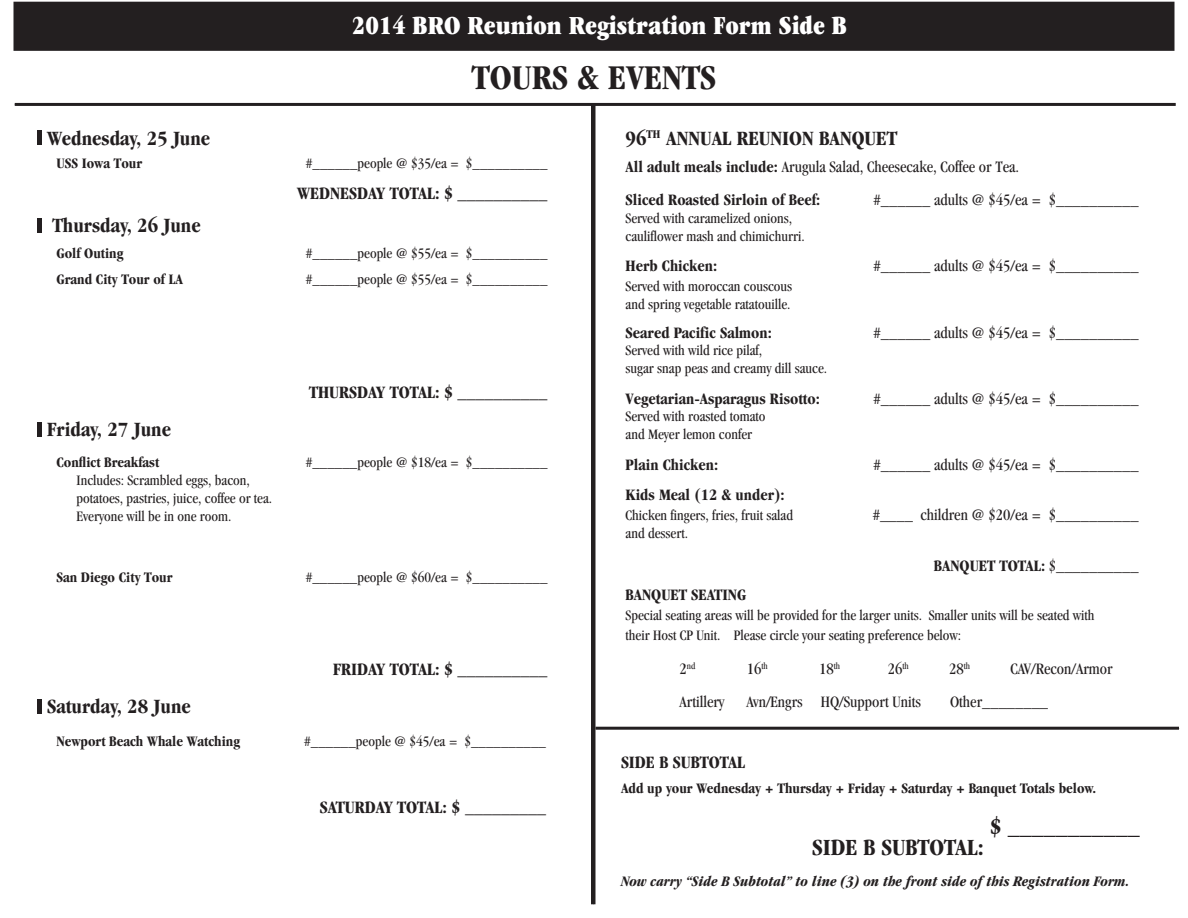
<style>
.page{position:relative;width:1188px;height:918px;background:#fff}
.page>*{position:absolute;margin:0;border:0;box-sizing:border-box;transform-origin:0 0}
.t1{font:700 condensed 36px "Garamond";color:#231f20}
.t2{font:ultra-condensed 27px "Garamond";color:#fff}
.t3{font:700 condensed 24px "Garamond";color:#231f20}
.t4{font:700 condensed 21px "Garamond";color:#231f20}
.t5{font:700 condensed 18px "Garamond";color:#231f20}
.t6{font:condensed 16.5px "Garamond";color:#231f20}
.t7{font:700 condensed 16.5px/32.4px "Garamond";color:#231f20}
.t8{font:condensed 15px/18px "Garamond";color:#231f20}
.t9{font:700 condensed 15px "Garamond";color:#231f20}
.t10{font:italic 700 condensed 15px "Garamond";color:#231f20}
.t11{font:condensed 9.6px "Garamond";color:#231f20}
.s1{font-weight:400}
.s2{font-size:16.5px}
</style>
<div class="page">
<div style="left:13px;top:2px;width:1162px;height:49px;background:#231f20"></div>
<hr style="left:37px;top:130px;width:4px;height:15px;background:#231f20">
<hr style="left:37px;top:218px;width:4px;height:14px;background:#231f20">
<hr style="left:37px;top:422px;width:4px;height:14px;background:#231f20">
<hr style="left:37px;top:699px;width:4px;height:14px;background:#231f20">
<hr style="left:591px;top:103px;width:4px;height:801px;background:#231f20">
<hr style="left:595px;top:727px;width:584px;height:3px;background:#231f20">
<hr style="left:15px;top:103px;width:1161px;height:3px;background:#231f20">
<h2 class="t2" style="left:352px;top:10px;width:496px">2014 BRO Reunion Registration Form Side B</h2>
<h1 class="t1" style="left:472px;top:58px;width:246px">TOURS &amp; EVENTS</h1>
<h3 class="t4" style="left:47px;top:126px;width:165px">Wednesday, 25 June</h3>
<p class="t9" style="left:56px;top:155px;width:87px">USS Iowa Tour</p>
<p class="t8" style="left:306px;top:154px;width:243px">#______people @ $35/ea = $__________</p>
<p class="t5" style="left:297px;top:183px;width:252px">WEDNESDAY TOTAL: $ __________</p>
<h3 class="t4" style="left:52px;top:214px;width:150px">Thursday, 26 June</h3>
<p class="t9" style="left:56px;top:244px;width:69px">Golf Outing</p>
<p class="t8" style="left:306px;top:244px;width:243px">#______people @ $55/ea = $__________</p>
<p class="t9" style="left:56px;top:271px;width:128px">Grand City Tour of LA</p>
<p class="t8" style="left:306px;top:270px;width:243px">#______people @ $55/ea = $__________</p>
<p class="t5" style="left:309px;top:382px;width:240px">THURSDAY TOTAL: $ __________</p>
<h3 class="t4" style="left:47px;top:418px;width:125px">Friday, 27 June</h3>
<p class="t9" style="left:56px;top:454px;width:104px">Conflict Breakfast</p>
<p class="t8" style="left:306px;top:453px;width:243px">#______people @ $18/ea = $__________</p>
<p class="t8" style="left:77px;top:471px;width:197px">Includes: Scrambled eggs, bacon, potatoes, pastries, juice, coffee or tea.<br>Everyone will be in one room.</p>
<p class="t9" style="left:56px;top:569px;width:118px">San Diego City Tour</p>
<p class="t8" style="left:306px;top:568px;width:243px">#______people @ $60/ea = $__________</p>
<p class="t5" style="left:333px;top:659px;width:216px">FRIDAY TOTAL: $ __________</p>
<h3 class="t4" style="left:47px;top:695px;width:145px">Saturday, 28 June</h3>
<p class="t9" style="left:56px;top:732px;width:185px">Newport Beach Whale Watching</p>
<p class="t8" style="left:304px;top:732px;width:243px">#______people @ $45/ea = $__________</p>
<p class="t5" style="left:320px;top:797px;width:228px">SATURDAY TOTAL: $ _________</p>
<h3 class="t4" style="left:626px;top:127px;width:273px">96<sup>TH</sup> ANNUAL REUNION BANQUET</h3>
<p class="t7" style="left:626px;top:151px;width:395px">All adult meals include: <span class="s1">Arugula Salad, Cheesecake, Coffee or Tea.<br></span>Sliced Roasted Sirloin of Beef:</p>
<p class="t6" style="left:874px;top:190px;width:267px">#______ adults @ $45/ea = $__________</p>
<p class="t8" style="left:626px;top:209px;width:181px">Served with caramelized onions, cauliflower mash and chimichurri.</p>
<p class="t8" style="left:626px;top:277px;width:168px">Served with moroccan couscous and spring vegetable ratatouille.</p>
<p class="t8" style="left:626px;top:341px;width:203px">Served with wild rice pilaf,<br>sugar snap peas and creamy dill sauce.</p>
<p class="t7" style="left:626px;top:382px;width:196px">Vegetarian-Asparagus Risotto:</p>
<p class="t6" style="left:874px;top:389px;width:267px">#______ adults @ $45/ea = $__________</p>
<p class="t8" style="left:626px;top:407px;width:141px">Served with roasted tomato and Meyer lemon confer</p>
<p class="t7" style="left:626px;top:449px;width:94px">Plain Chicken:</p>
<p class="t7" style="left:626px;top:249px;width:93px">Herb Chicken:</p>
<p class="t6" style="left:874px;top:256px;width:267px">#______ adults @ $45/ea = $__________</p>
<p class="t7" style="left:626px;top:317px;width:148px">Seared Pacific Salmon:</p>
<p class="t6" style="left:874px;top:324px;width:267px">#______ adults @ $45/ea = $__________</p>
<p class="t6" style="left:874px;top:456px;width:267px">#______ adults @ $45/ea = $__________</p>
<p class="t7" style="left:626px;top:478px;width:161px">Kids Meal (12 &amp; under):</p>
<p class="t8" style="left:626px;top:506px;width:169px">Chicken fingers, fries, fruit salad and dessert.</p>
<p class="t6" style="left:873px;top:505px;width:267px">#____ children @ $20/ea = $__________</p>
<p class="t7" style="left:934px;top:549px;width:206px">BANQUET TOTAL: <span class="s1">$__________</span></p>
<p class="t7" style="left:626px;top:579px;width:122px">BANQUET SEATING</p>
<p class="t8" style="left:626px;top:605px;width:470px;line-height:19.8px">Special seating areas will be provided for the larger units. Smaller units will be seated with their Host CP Unit. Please circle your seating preference below:</p>
<p class="t11" style="left:680px;top:660px;width:17px"><span class="s2">2</span>nd</p>
<p class="t6" style="left:747px;top:660px;width:23px">16<sup>th</sup></p>
<p class="t6" style="left:819px;top:660px;width:23px">18<sup>th</sup></p>
<p class="t6" style="left:888px;top:660px;width:23px">26<sup>th</sup></p>
<p class="t6" style="left:949px;top:660px;width:23px">28<sup>th</sup></p>
<p class="t6" style="left:1010px;top:660px;width:104px">CAV/Recon/Armor</p>
<p class="t6" style="left:680px;top:693px;width:46px">Artillery</p>
<p class="t6" style="left:746px;top:693px;width:176px">Avn/Engrs HQ/Support Units</p>
<p class="t6" style="left:950px;top:693px;width:100px">Other________</p>
<p class="t5" style="left:621px;top:753px;width:126px">SIDE B SUBTOTAL</p>
<p class="t9" style="left:621px;top:780px;width:477px">Add up your Wednesday + Thursday + Friday + Saturday + Banquet Totals below.</p>
<h3 class="t3" style="left:990px;top:812px;width:151px">$ ___________</h3>
<p class="t10" style="left:621px;top:873px;width:510px">Now carry “Side B Subtotal” to line (3) on the front side of this Registration Form.</p>
<h3 class="t3" style="left:812px;top:833px;width:173px">SIDE B SUBTOTAL:</h3>
</div>
